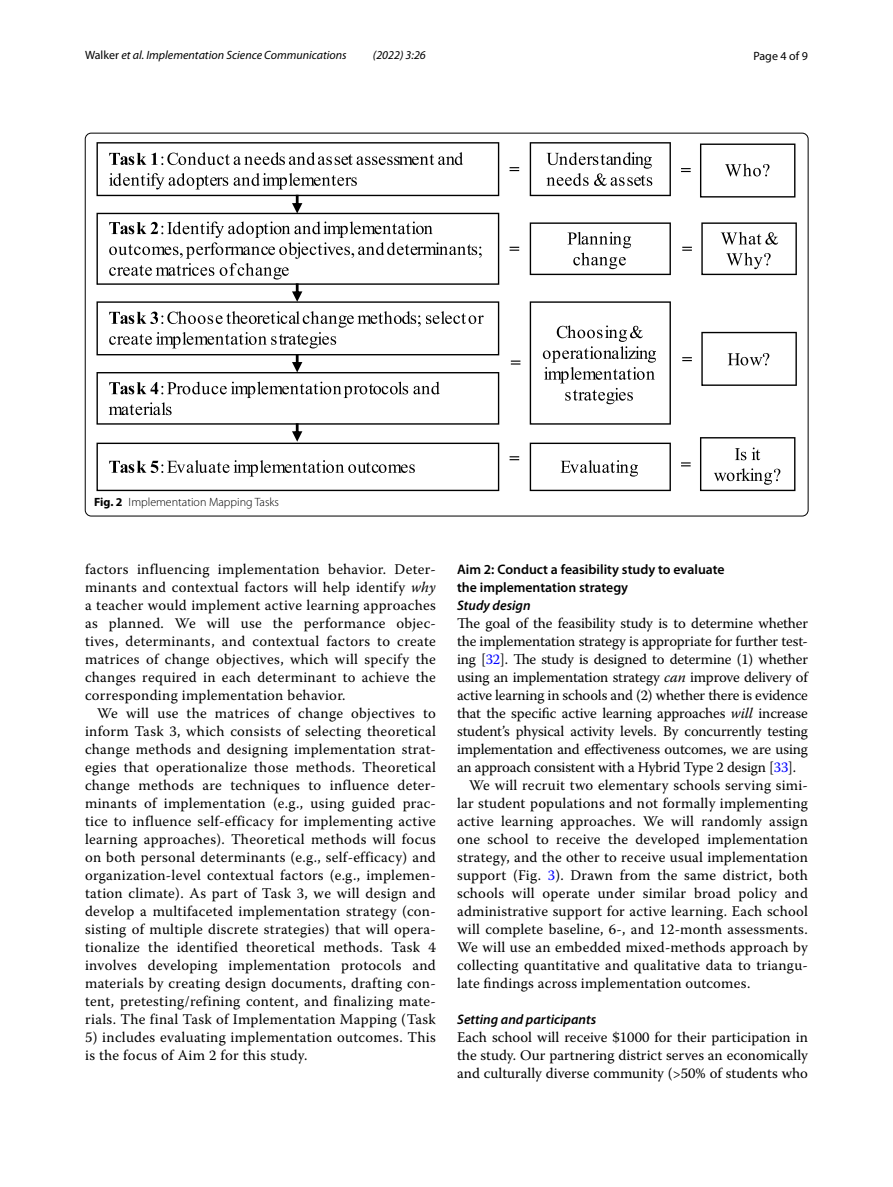
<style>
.page{position:relative;width:893px;height:1187px;background:#fff}
.page>*{position:absolute;margin:0;border:0;box-sizing:border-box;transform-origin:0 0}
.t1{font:14.7px/18px "Warnock Pro";letter-spacing:.015em;color:#000;text-align:justify}
.t2{font:14.7px "Warnock Pro";letter-spacing:-.01em;color:#000}
.t3{font:600 13.8px/18px "Myriad Pro";color:#000}
.t4{font:italic 600 13.8px "Myriad Pro";color:#000}
.t5{font:italic 12px "Myriad Pro";color:#000}
.t6{font:300 12px "Myriad Pro";color:#000}
.t7{font:12px "Myriad Pro";color:#000}
.s1{font-style:normal}
.s2{font-weight:700}
.s3{font-style:italic}
.s4{color:#00f}
</style>
<div class="page">
<svg style="left:96px;top:142px;width:403px;height:349px"></svg>
<svg style="left:530px;top:142px;width:141px;height:54px"></svg>
<svg style="left:530px;top:222px;width:141px;height:53px"></svg>
<svg style="left:530px;top:301px;width:141px;height:123px"></svg>
<svg style="left:530px;top:442px;width:141px;height:49px"></svg>
<svg style="left:510px;top:167px;width:9px;height:4px"></svg>
<svg style="left:510px;top:247px;width:9px;height:4px"></svg>
<svg style="left:511px;top:360px;width:9px;height:4px"></svg>
<svg style="left:510px;top:456px;width:9px;height:4px"></svg>
<svg style="left:700px;top:143px;width:95px;height:54px"></svg>
<svg style="left:681px;top:168px;width:10px;height:4px"></svg>
<svg style="left:701px;top:222px;width:96px;height:53px"></svg>
<svg style="left:682px;top:247px;width:10px;height:4px"></svg>
<svg style="left:701px;top:332px;width:96px;height:54px"></svg>
<svg style="left:682px;top:357px;width:10px;height:4px"></svg>
<svg style="left:700px;top:437px;width:95px;height:54px"></svg>
<svg style="left:681px;top:462px;width:10px;height:4px"></svg>
<p class="t5" style="left:85px;top:48px;width:263px"><span class="s1">Walker</span> et al. Implementation Science Communications</p>
<p class="t5" style="left:373px;top:48px;width:54px">(2022) 3:26</p>
<p class="t7" style="left:753px;top:48px;width:56px">Page 4 of 9</p>
<p class="t6" style="left:94px;top:495px;width:186px"><span class="s2">Fig. 2</span> Implementation Mapping Tasks</p>
<p class="t1" style="left:85px;top:560px;width:352px">factors influencing implementation behavior. Deter&shy;minants and contextual factors will help identify <span class="s3">why </span>a teacher would implement active learning approaches as planned. We will use the performance objec&shy;tives, determinants, and contextual factors to create matrices of change objectives, which will specify the changes required in each determinant to achieve the corresponding implementation behavior.</p>
<p class="t1" style="left:85px;top:704px;width:352px;text-indent:12px">We will use the matrices of change objectives to inform Task 3, which consists of selecting theoretical change methods and designing implementation strat&shy;egies that operationalize those methods. Theoretical change methods are techniques to influence deter&shy;minants of implementation (e.g., using guided prac&shy;tice to influence self-efficacy for implementing active learning approaches). Theoretical methods will focus on both personal determinants (e.g., self-efficacy) and organization-level contextual factors (e.g., implemen&shy;tation climate). As part of Task 3, we will design and develop a multifaceted implementation strategy (con&shy;sisting of multiple discrete strategies) that will opera&shy;tionalize the identified theoretical methods. Task 4 involves developing implementation protocols and materials by creating design documents, drafting con&shy;tent, pretesting/refining content, and finalizing mate&shy;rials. The final Task of Implementation Mapping (Task</p>
<p class="t1" style="left:85px;top:1028px;width:352px">5) includes evaluating implementation outcomes. This is the focus of Aim 2 for this study.</p>
<p class="t3" style="left:457px;top:559px;width:269px">Aim 2: Conduct a feasibility study to evaluate the implementation strategy</p>
<p class="t4" style="left:457px;top:596px;width:75px">Study design</p>
<p class="t2" style="left:457px;top:614px;width:352px">The goal of the feasibility study is to determine whether</p>
<p class="t2" style="left:457px;top:632px;width:352px">the implementation strategy is appropriate for further test-</p>
<p class="t2" style="left:457px;top:650px;width:352px">ing [<span class="s4">32</span>]. The study is designed to determine (1) whether</p>
<p class="t2" style="left:457px;top:668px;width:352px">using an implementation strategy <span class="s3">can</span> improve delivery of</p>
<p class="t2" style="left:457px;top:686px;width:352px">active learning in schools and (2) whether there is evidence</p>
<p class="t2" style="left:457px;top:704px;width:352px">that the specific active learning approaches <span class="s3">will</span> increase</p>
<p class="t2" style="left:457px;top:722px;width:352px">student’s physical activity levels. By concurrently testing</p>
<p class="t2" style="left:457px;top:740px;width:352px">implementation and effectiveness outcomes, we are using</p>
<p class="t2" style="left:457px;top:758px;width:341px">an approach consistent with a Hybrid Type 2 design [<span class="s4">33</span>].</p>
<p class="t1" style="left:469px;top:775px;width:340px">We will recruit two elementary schools serving simi-</p>
<p class="t1" style="left:457px;top:793px;width:352px">lar student populations and not formally implementing</p>
<p class="t1" style="left:457px;top:811px;width:352px">active learning approaches. We will randomly assign</p>
<p class="t1" style="left:457px;top:829px;width:352px">one school to receive the developed implementation</p>
<p class="t1" style="left:457px;top:847px;width:352px">strategy, and the other to receive usual implementation</p>
<p class="t1" style="left:457px;top:865px;width:352px">support (Fig. <span class="s4">3</span>). Drawn from the same district, both</p>
<p class="t1" style="left:457px;top:883px;width:352px">schools will operate under similar broad policy and</p>
<p class="t1" style="left:457px;top:901px;width:352px">administrative support for active learning. Each school</p>
<p class="t1" style="left:457px;top:919px;width:352px">will complete baseline, 6-, and 12-month assessments.</p>
<p class="t1" style="left:457px;top:937px;width:352px">We will use an embedded mixed-methods approach by</p>
<p class="t1" style="left:457px;top:955px;width:352px">collecting quantitative and qualitative data to triangu-</p>
<p class="t1" style="left:457px;top:973px;width:295px">late findings across implementation outcomes.</p>
<p class="t4" style="left:457px;top:1010px;width:141px">Setting and participants</p>
<p class="t1" style="left:457px;top:1027px;width:352px">Each school will receive $1000 for their participation in the study. Our partnering district serves an economically and culturally diverse community (&gt;50% of students who</p>
</div>
